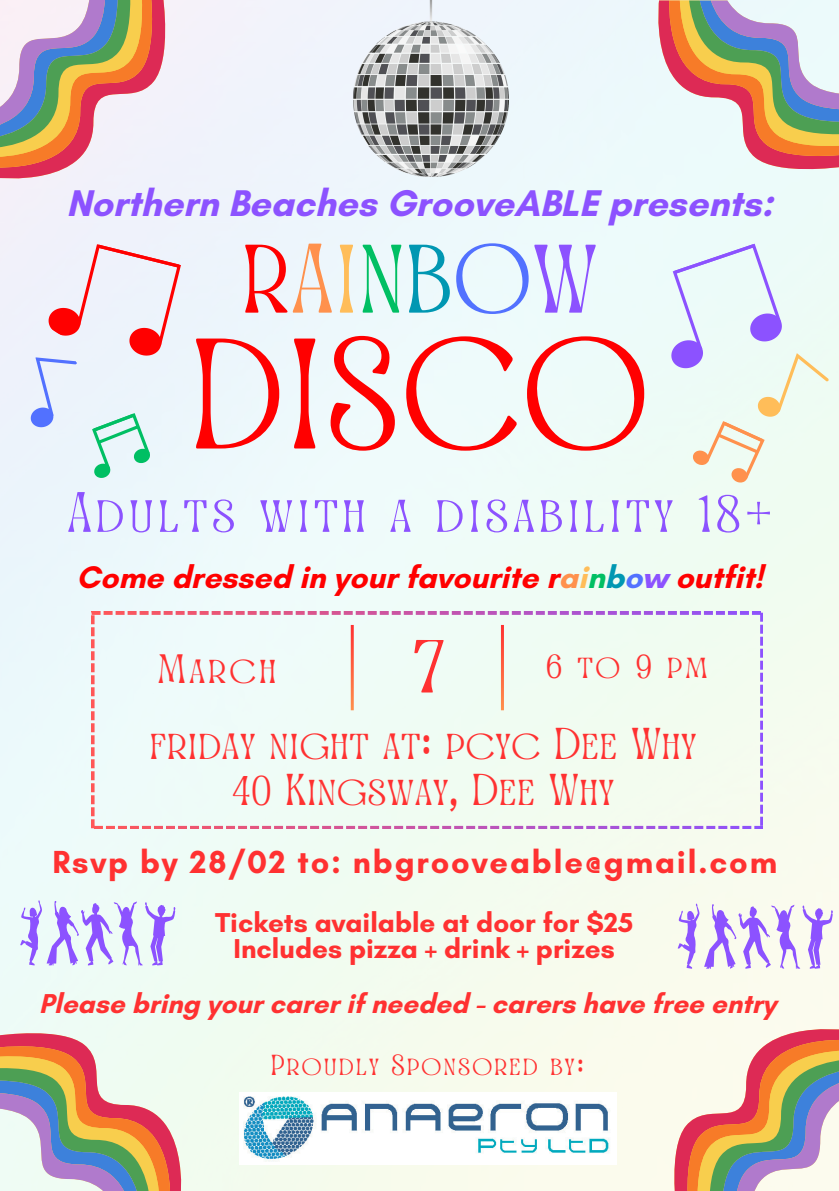
<style>
.page{position:relative;width:839px;height:1191px;background:#fff}
.page>*{position:absolute;margin:0;border:0;box-sizing:border-box;transform-origin:0 0}
.t1{font:55.6px "Awesome Lathusca";color:#8c52ff}
.t2{font:44.2px "Awesome Lathusca";color:#ff3131}
.t3{font:700 37.8px "Glacial Indifference";color:#8c52ff}
.t4{font:700 32.4px "Glacial Indifference";letter-spacing:.055em;color:#ff3131}
.t5{font:700 31.8px "Glacial Indifference";color:#f00}
.t6{font:28.8px "Awesome Lathusca";color:#ff3131}
.t7{font:700 27.8px "Glacial Indifference";color:#ff3131}
.s1{color:#ff914d}
.s2{color:#ffbd59}
.s3{color:#00bf63}
.s4{color:#0097b2}
.s5{color:#5271ff}
.s6{color:#8c52ff}
</style>
<div class="page">
<img style="left:0;top:0;width:838px;height:1191px">
<div style="left:92px;top:612px;width:670px;height:217px;background:#effcf4"></div>
<hr style="left:351px;top:625px;width:3px;height:85px;background:#fff">
<hr style="left:501px;top:625px;width:3px;height:85px;background:#fff">
<img style="left:239px;top:1092px;width:377px;height:72px">
<svg style="left:667px;top:244px;width:161px;height:241px;background:#e8eef0"></svg>
<svg style="left:20px;top:900px;width:156px;height:66px;background:#d0c8f9"></svg>
<svg style="left:677px;top:903px;width:156px;height:66px;background:#d9c8f2"></svg>
<img style="left:353px;top:0;width:155px;height:176px">
<svg style="left:667px;top:1019px;width:171px;height:172px;background:#d3b4a5"></svg>
<svg style="left:0;top:1027px;width:192px;height:164px"></svg>
<svg style="left:648px;top:1px;width:190px;height:175px;background:#cdb5ae"></svg>
<svg style="left:0;top:0;width:172px;height:189px"></svg>
<div style="left:0;top:221px;width:644px;height:259px;background:#edf8fb"></div>
<svg style="left:68px;top:491px;width:23px;height:41px"></svg>
<svg style="left:97px;top:500px;width:26px;height:32px"></svg>
<svg style="left:260px;top:500px;width:32px;height:32px"></svg>
<svg style="left:300px;top:500px;width:7px;height:32px"></svg>
<svg style="left:344px;top:500px;width:20px;height:32px"></svg>
<svg style="left:390px;top:499px;width:20px;height:33px"></svg>
<svg style="left:437px;top:500px;width:25px;height:32px"></svg>
<svg style="left:471px;top:500px;width:7px;height:32px"></svg>
<svg style="left:513px;top:499px;width:21px;height:33px"></svg>
<svg style="left:540px;top:500px;width:22px;height:32px"></svg>
<svg style="left:570px;top:500px;width:7px;height:32px"></svg>
<svg style="left:612px;top:500px;width:6px;height:32px"></svg>
<svg style="left:654px;top:500px;width:18px;height:32px"></svg>
<svg style="left:698px;top:495px;width:11px;height:37px"></svg>
<svg style="left:717px;top:494px;width:22px;height:39px"></svg>
<svg style="left:747px;top:501px;width:22px;height:23px"></svg>
<div style="left:159px;top:653px;width:116px;height:30px;background:#eefbfa"></div>
<div style="left:414px;top:639px;width:29px;height:54px;background:#effcf6"></div>
<svg style="left:547px;top:654px;width:14px;height:24px"></svg>
<svg style="left:636px;top:654px;width:14px;height:24px"></svg>
<svg style="left:668px;top:657px;width:38px;height:21px"></svg>
<div style="left:151px;top:733px;width:104px;height:26px;background:#eefbf9"></div>
<div style="left:291px;top:733px;width:56px;height:27px;background:#effcf6"></div>
<svg style="left:383px;top:733px;width:16px;height:26px"></svg>
<svg style="left:424px;top:735px;width:5px;height:19px"></svg>
<div style="left:447px;top:733px;width:92px;height:27px;background:#f0fcf2"></div>
<div style="left:556px;top:728px;width:60px;height:31px;background:#f1fcf0"></div>
<div style="left:632px;top:728px;width:64px;height:31px;background:#f3fcef"></div>
<svg style="left:253px;top:775px;width:17px;height:31px"></svg>
<svg style="left:287px;top:774px;width:27px;height:31px"></svg>
<svg style="left:338px;top:779px;width:27px;height:27px"></svg>
<div style="left:388px;top:779px;width:68px;height:33px;background:#f0fcf2"></div>
<div style="left:473px;top:774px;width:60px;height:31px;background:#f1fcf1"></div>
<div style="left:550px;top:774px;width:63px;height:31px;background:#f2fcef"></div>
<svg style="left:272px;top:1054px;width:27px;height:21px"></svg>
<svg style="left:340px;top:1058px;width:13px;height:17px"></svg>
<svg style="left:369px;top:1058px;width:9px;height:17px"></svg>
<svg style="left:392px;top:1054px;width:27px;height:21px"></svg>
<svg style="left:495px;top:1058px;width:42px;height:17px"></svg>
<svg style="left:551px;top:1058px;width:31px;height:17px"></svg>
<svg style="left:315px;top:500px;width:22px;height:32px"></svg>
<svg style="left:578px;top:657px;width:41px;height:21px"></svg>
<p class="t3" style="left:67px;top:180px;width:708px">Northern Beaches GrooveABLE presents:</p>
<p class="t1" style="left:128px;top:478px;width:109px">◆●▼▲</p>
<p class="t1" style="left:484px;top:478px;width:167px">▲ ●▼</p>
<h2 class="t5" style="left:76px;top:558px;width:688px">Come dressed in your favourite r<span class="s1">a</span><span class="s2">i</span><span class="s3">n</span><span class="s4">b</span><span class="s5">o</span><span class="s6">w</span> outfit!</h2>
<p class="t2" style="left:269px;top:716px;width:153px">■ ▼▼</p>
<p class="t2" style="left:232px;top:762px;width:157px">✔ ■▲</p>
<p class="t4" style="left:52px;top:843px;width:726px">Rsvp by 28/02 to: nbgrooveable@gmail.com</p>
<h1 class="t7" style="left:215px;top:906px;width:420px">Tickets available at door for $25</h1>
<h3 class="t7" style="left:233px;top:932px;width:382px">Includes pizza + drink + prizes</h3>
<p class="t7" style="left:39px;top:986px;width:738px">Please bring your carer if needed - carers have free entry</p>
<h4 class="t6" style="left:301px;top:1047px;width:67px">□◆ ●</h4>
<h4 class="t6" style="left:421px;top:1047px;width:73px">□■▲□</h4>
</div>
